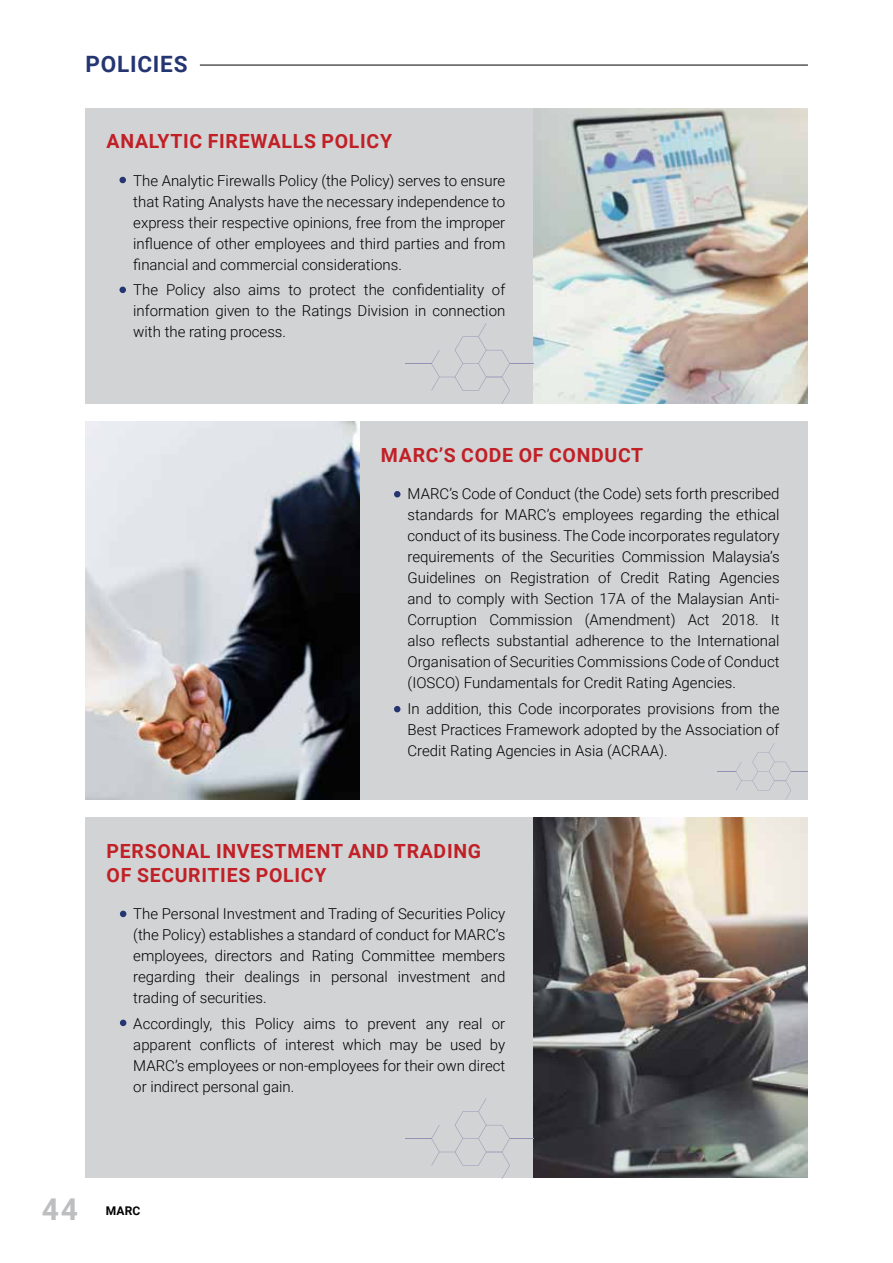
<style>
.page{position:relative;width:893px;height:1263px;background:#fff}
.page>*{position:absolute;margin:0;border:0;box-sizing:border-box;transform-origin:0 0}
.t1{font:700 30px "Roboto";color:#bcbec0}
.t2{font:700 22.5px "Roboto";letter-spacing:.035em;color:#253572}
.t3{font:700 19.5px/24px "Roboto";letter-spacing:.035em;color:#c02026}
.t4{font:300 15px/21px "Roboto";color:#000;text-align:justify}
.t5{font:700 12px "Roboto";color:#000}
</style>
<div class="page">
<div style="left:85px;top:108px;width:449px;height:296px;background:#d1d3d4"></div>
<div style="left:359px;top:422px;width:449px;height:378px;background:#d1d3d4"></div>
<div style="left:85px;top:818px;width:449px;height:360px;background:#d1d3d4"></div>
<img style="left:534px;top:108px;width:274px;height:296px">
<img style="left:85px;top:422px;width:274px;height:378px">
<img style="left:534px;top:818px;width:274px;height:360px">
<hr style="left:200px;top:65px;width:608px;height:1px;background:#000">
<svg style="left:405px;top:323px;width:129px;height:81px"></svg>
<svg style="left:405px;top:1098px;width:129px;height:81px"></svg>
<svg style="left:717px;top:743px;width:91px;height:57px"></svg>
<div style="left:119px;top:177px;width:7px;height:6px;background:#253572;border-radius:50%"></div>
<div style="left:119px;top:287px;width:7px;height:6px;background:#253572;border-radius:50%"></div>
<svg style="left:394px;top:491px;width:6px;height:6px"></svg>
<svg style="left:394px;top:706px;width:6px;height:6px"></svg>
<svg style="left:120px;top:911px;width:6px;height:6px"></svg>
<svg style="left:120px;top:1020px;width:6px;height:6px"></svg>
<h2 class="t2" style="left:85px;top:48px;width:104px">POLICIES</h2>
<h3 class="t3" style="left:107px;top:128px;width:287px">ANALYTIC FIREWALLS POLICY</h3>
<p class="t4" style="left:133px;top:169px;width:374px;text-indent:-13px">• The Analytic Firewalls Policy (the Policy) serves to ensure that Rating Analysts have the necessary independence to express their respective opinions, free from the improper influence of other employees and third parties and from financial and commercial considerations.</p>
<p class="t4" style="left:133px;top:279px;width:373px;text-indent:-13px">• The Policy also aims to protect the confidentiality of information given to the Ratings Division in connection with the rating process.</p>
<h3 class="t3" style="left:381px;top:442px;width:264px">MARC’S CODE OF CONDUCT</h3>
<p class="t4" style="left:408px;top:483px;width:374px;text-indent:-13px">• MARC’s Code of Conduct (the Code) sets forth prescribed standards for MARC’s employees regarding the ethical conduct of its business. The Code incorporates regulatory requirements of the Securities Commission Malaysia’s Guidelines on Registration of Credit Rating Agencies and to comply with Section 17A of the Malaysian Anti-Corruption Commission (Amendment) Act 2018. It also reflects substantial adherence to the International Organisation of Securities Commissions Code of Conduct (IOSCO) Fundamentals for Credit Rating Agencies.</p>
<p class="t4" style="left:408px;top:697px;width:374px;text-indent:-13px">• In addition, this Code incorporates provisions from the Best Practices Framework adopted by the Association of Credit Rating Agencies in Asia (ACRAA).</p>
<h3 class="t3" style="left:107px;top:838px;width:376px">PERSONAL INVESTMENT AND TRADING<br>OF SECURITIES POLICY</h3>
<p class="t4" style="left:133px;top:903px;width:374px;text-indent:-13px">• The Personal Investment and Trading of Securities Policy (the Policy) establishes a standard of conduct for MARC’s employees, directors and Rating Committee members regarding their dealings in personal investment and trading of securities.</p>
<p class="t4" style="left:133px;top:1012px;width:374px;text-indent:-13px">• Accordingly, this Policy aims to prevent any real or apparent conflicts of interest which may be used by MARC’s employees or non-employees for their own direct or indirect personal gain.</p>
<h1 class="t1" style="left:42px;top:1189px;width:37px">44</h1>
<p class="t5" style="left:106px;top:1202px;width:36px">MARC</p>
</div>
